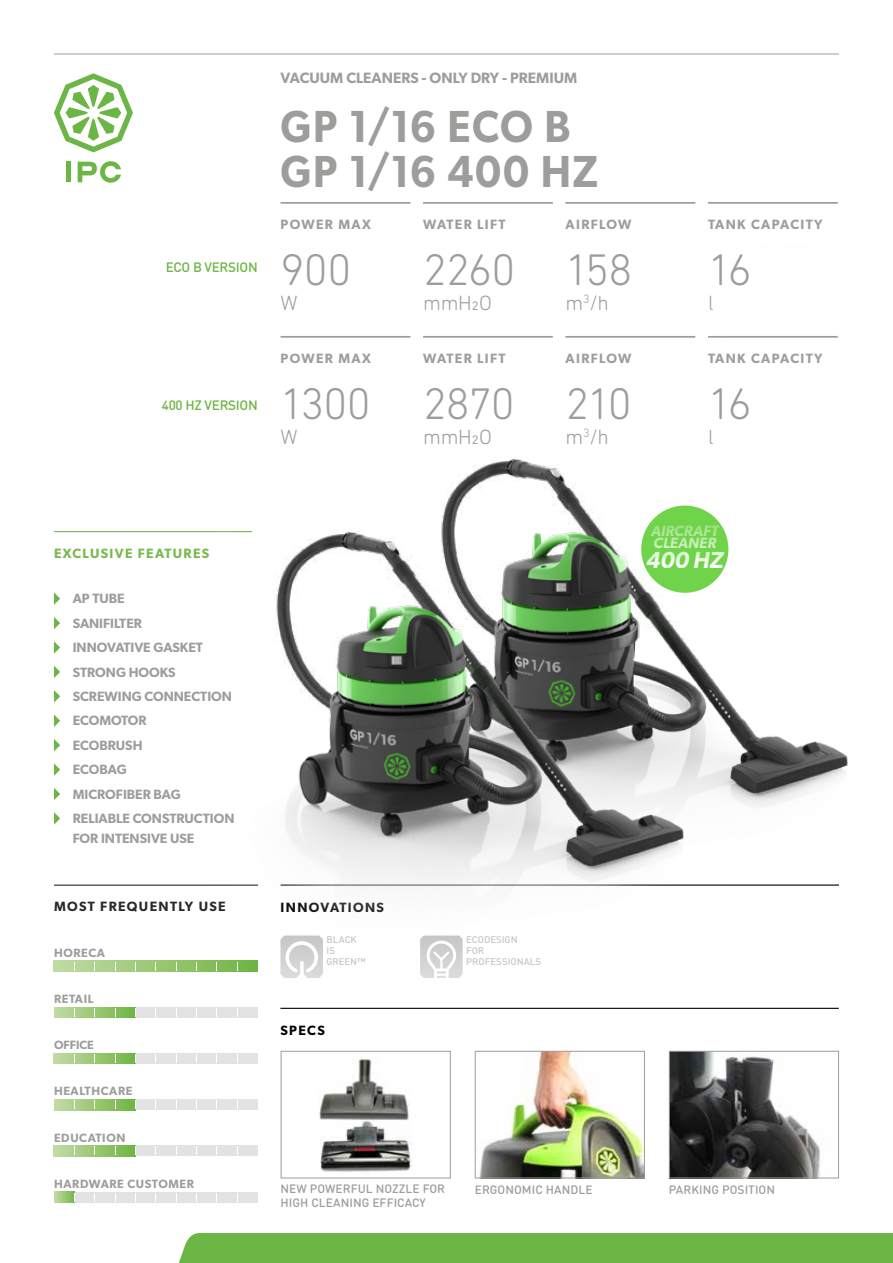
<style>
.page{position:relative;width:893px;height:1263px;background:#fff}
.page>*{position:absolute;margin:0;border:0;box-sizing:border-box;transform-origin:0 0}
.t1{font:300 45px "DIN Next Rounded LT Pro";letter-spacing:-.03em;color:#9d9d9c}
.t2{font:600 45px/45px "Gibson";letter-spacing:.035em;color:#9d9d9c;scale:.93 1}
.t3{font:italic 600 23.25px "Gibson";color:#fff}
.t4{font:300 21px "DIN Next Rounded LT Pro";letter-spacing:-.005em;color:#9d9d9c}
.t5{font:600 15px "Gibson";color:#9d9d9c}
.t6{font:italic 600 15px/12px "Gibson";letter-spacing:.015em;color:#fff}
.t7{font:600 13.5px/24.5px "Gibson";color:#9d9d9c}
.t8{font:600 13.5px "Gibson";letter-spacing:.1em;color:#9d9d9c}
.t9{font:500 13.5px "DIN Round Pro";letter-spacing:-.02em;color:#6bb644}
.t10{font:600 13.5px "Gibson";letter-spacing:.1em;color:#76b94d}
.t11{font:600 13.5px "Gibson";letter-spacing:.1em;color:#282827}
.t12{font:600 13.5px "Gibson";letter-spacing:.1em;color:#000}
.t13{font:500 12px/13.5px "DIN Round Pro";letter-spacing:.005em;color:#9d9d9c}
.t14{font:600 12px "Gibson";letter-spacing:.05em;color:#9d9d9c}
.t15{font:500 9.6px/11.2px "DIN Round Pro";letter-spacing:-.005em;color:#c6c6c6}
</style>
<div class="page">
<hr style="left:54px;top:54px;width:785px;height:1px;background:#9d9d9c">
<div style="left:66px;top:162px;width:5px;height:20px;background:#6bb644"></div>
<svg style="left:78px;top:161px;width:43px;height:22px"></svg>
<svg style="left:54px;top:73px;width:79px;height:79px"></svg>
<div style="left:179px;top:1233px;width:714px;height:30px;background:#6bb644"></div>
<img style="left:671px;top:1053px;width:150px;height:123px">
<div style="left:669px;top:1051px;width:170px;height:127px;border:1px solid #9d9d9c"></div>
<div style="left:281px;top:1051px;width:170px;height:127px;border:1px solid #9d9d9c"></div>
<img style="left:479px;top:1053px;width:164px;height:123px">
<div style="left:475px;top:1051px;width:170px;height:127px;border:1px solid #9d9d9c"></div>
<hr style="left:281px;top:202px;width:129px;height:1px;background:#9d9d9c">
<hr style="left:423px;top:202px;width:130px;height:1px;background:#9d9d9c">
<hr style="left:566px;top:202px;width:129px;height:1px;background:#9d9d9c">
<hr style="left:708px;top:202px;width:130px;height:1px;background:#9d9d9c">
<hr style="left:281px;top:203px;width:129px;height:1px;background:#9d9d9c">
<hr style="left:423px;top:203px;width:130px;height:1px;background:#9d9d9c">
<hr style="left:566px;top:203px;width:129px;height:1px;background:#9d9d9c">
<hr style="left:708px;top:203px;width:130px;height:1px;background:#9d9d9c">
<hr style="left:281px;top:884px;width:558px;height:2px;background:#000">
<hr style="left:280px;top:1008px;width:559px;height:1px;background:#000">
<hr style="left:54px;top:531px;width:198px;height:1px;background:#76b94d">
<svg style="left:54px;top:592px;width:6px;height:13px"></svg>
<svg style="left:54px;top:617px;width:6px;height:12px"></svg>
<svg style="left:54px;top:641px;width:6px;height:13px"></svg>
<svg style="left:54px;top:666px;width:6px;height:12px"></svg>
<svg style="left:54px;top:690px;width:6px;height:12px"></svg>
<svg style="left:54px;top:714px;width:6px;height:13px"></svg>
<svg style="left:54px;top:739px;width:6px;height:12px"></svg>
<svg style="left:54px;top:763px;width:6px;height:13px"></svg>
<svg style="left:54px;top:788px;width:6px;height:12px"></svg>
<svg style="left:54px;top:812px;width:6px;height:13px"></svg>
<svg style="left:280px;top:947px;width:43px;height:31px"></svg>
<svg style="left:420px;top:947px;width:43px;height:31px"></svg>
<hr style="left:54px;top:884px;width:204px;height:2px;background:#282827">
<div style="left:54px;top:1099px;width:204px;height:11px;background:#e3e3e3"></div>
<svg style="left:54px;top:1099px;width:81px;height:11px"></svg>
<svg style="left:54px;top:961px;width:204px;height:10px;background:#9cca79"></svg>
<div style="left:54px;top:1053px;width:204px;height:11px;background:#e3e3e3"></div>
<svg style="left:54px;top:1053px;width:82px;height:11px"></svg>
<div style="left:54px;top:1007px;width:204px;height:11px;background:#e3e3e3"></div>
<svg style="left:54px;top:1007px;width:82px;height:11px"></svg>
<div style="left:54px;top:1145px;width:204px;height:11px;background:#e3e3e3"></div>
<svg style="left:54px;top:1146px;width:81px;height:10px"></svg>
<div style="left:54px;top:1192px;width:204px;height:10px;background:#e3e3e3"></div>
<svg style="left:54px;top:1192px;width:21px;height:10px"></svg>
<img style="left:319px;top:1058px;width:91px;height:61px">
<img style="left:320px;top:1119px;width:92px;height:53px">
<img style="left:728px;top:544px;width:120px;height:264px">
<img style="left:214px;top:336px;width:514px;height:611px">
<hr style="left:281px;top:336px;width:129px;height:2px;background:#9d9d9c">
<hr style="left:423px;top:336px;width:130px;height:2px;background:#9d9d9c">
<hr style="left:566px;top:336px;width:129px;height:2px;background:#9d9d9c">
<hr style="left:708px;top:336px;width:130px;height:2px;background:#9d9d9c">
<div style="left:641px;top:506px;width:87px;height:87px;background:#70d44b;border-radius:50%"></div>
<p class="t9" style="left:166px;top:258px;width:94px">ECO B VERSION</p>
<p class="t9" style="left:162px;top:396px;width:97px">400 HZ VERSION</p>
<p class="t5" style="left:281px;top:69px;width:298px">VACUUM CLEANERS - ONLY DRY - PREMIUM</p>
<h1 class="t2" style="left:281px;top:103px;width:343px">GP 1/16 ECO B<br>GP 1/16 400 HZ</h1>
<p class="t8" style="left:281px;top:216px;width:92px">POWER MAX</p>
<p class="t8" style="left:423px;top:216px;width:84px">WATER LIFT</p>
<p class="t8" style="left:566px;top:216px;width:67px">AIRFLOW</p>
<p class="t8" style="left:708px;top:216px;width:116px">TANK CAPACITY</p>
<h1 class="t1" style="left:281px;top:244px;width:72px">900</h1>
<h3 class="t4" style="left:281px;top:291px;width:19px">W</h3>
<h1 class="t1" style="left:423px;top:244px;width:94px">2260</h1>
<h3 class="t4" style="left:423px;top:291px;width:70px">mmH2O</h3>
<h1 class="t1" style="left:566px;top:244px;width:68px">158</h1>
<h3 class="t4" style="left:566px;top:291px;width:45px">m<sup>3</sup>/h</h3>
<h1 class="t1" style="left:708px;top:244px;width:45px">16</h1>
<h3 class="t4" style="left:708px;top:291px;width:7px">l</h3>
<p class="t8" style="left:281px;top:350px;width:92px">POWER MAX</p>
<p class="t8" style="left:423px;top:350px;width:84px">WATER LIFT</p>
<p class="t8" style="left:566px;top:350px;width:67px">AIRFLOW</p>
<p class="t8" style="left:708px;top:350px;width:116px">TANK CAPACITY</p>
<h1 class="t1" style="left:281px;top:378px;width:92px">1300</h1>
<h3 class="t4" style="left:281px;top:425px;width:19px">W</h3>
<h1 class="t1" style="left:423px;top:378px;width:93px">2870</h1>
<h3 class="t4" style="left:423px;top:425px;width:70px">mmH2O</h3>
<h1 class="t1" style="left:566px;top:378px;width:68px">210</h1>
<h3 class="t4" style="left:566px;top:425px;width:45px">m<sup>3</sup>/h</h3>
<h1 class="t1" style="left:708px;top:378px;width:45px">16</h1>
<h3 class="t4" style="left:708px;top:425px;width:7px">l</h3>
<p class="t10" style="left:54px;top:545px;width:157px">EXCLUSIVE FEATURES</p>
<p class="t7" style="left:73px;top:586px;width:163px">AP TUBE<br>SANIFILTER<br>INNOVATIVE GASKET<br>STRONG HOOKS<br>SCREWING CONNECTION<br>ECOMOTOR<br>ECOBRUSH<br>ECOBAG<br>MICROFIBER BAG<br>RELIABLE CONSTRUCTION</p>
<p class="t7" style="left:73px;top:825px;width:123px">FOR INTENSIVE USE</p>
<p class="t11" style="left:54px;top:898px;width:173px">MOST FREQUENTLY USE</p>
<p class="t14" style="left:54px;top:945px;width:53px">HORECA</p>
<p class="t14" style="left:54px;top:992px;width:41px">RETAIL</p>
<p class="t14" style="left:54px;top:1038px;width:41px">OFFICE</p>
<p class="t14" style="left:54px;top:1084px;width:80px">HEALTHCARE</p>
<p class="t14" style="left:54px;top:1130px;width:73px">EDUCATION</p>
<p class="t14" style="left:54px;top:1176px;width:141px">HARDWARE CUSTOMER</p>
<p class="t6" style="left:651px;top:524px;width:69px">AIRCRAFT<br>CLEANER</p>
<h2 class="t3" style="left:646px;top:546px;width:79px">400 HZ</h2>
<p class="t12" style="left:281px;top:899px;width:105px">INNOVATIONS</p>
<p class="t15" style="left:327px;top:933px;width:41px">BLACK<br>IS<br>GREEN™</p>
<p class="t15" style="left:466px;top:933px;width:76px">ECODESIGN<br>FOR<br>PROFESSIONALS</p>
<p class="t12" style="left:280px;top:1022px;width:46px">SPECS</p>
<p class="t13" style="left:280px;top:1182px;width:166px">NEW POWERFUL NOZZLE FOR<br>HIGH CLEANING EFFICACY</p>
<p class="t13" style="left:475px;top:1182px;width:119px">ERGONOMIC HANDLE</p>
<p class="t13" style="left:669px;top:1182px;width:108px">PARKING POSITION</p>
</div>
